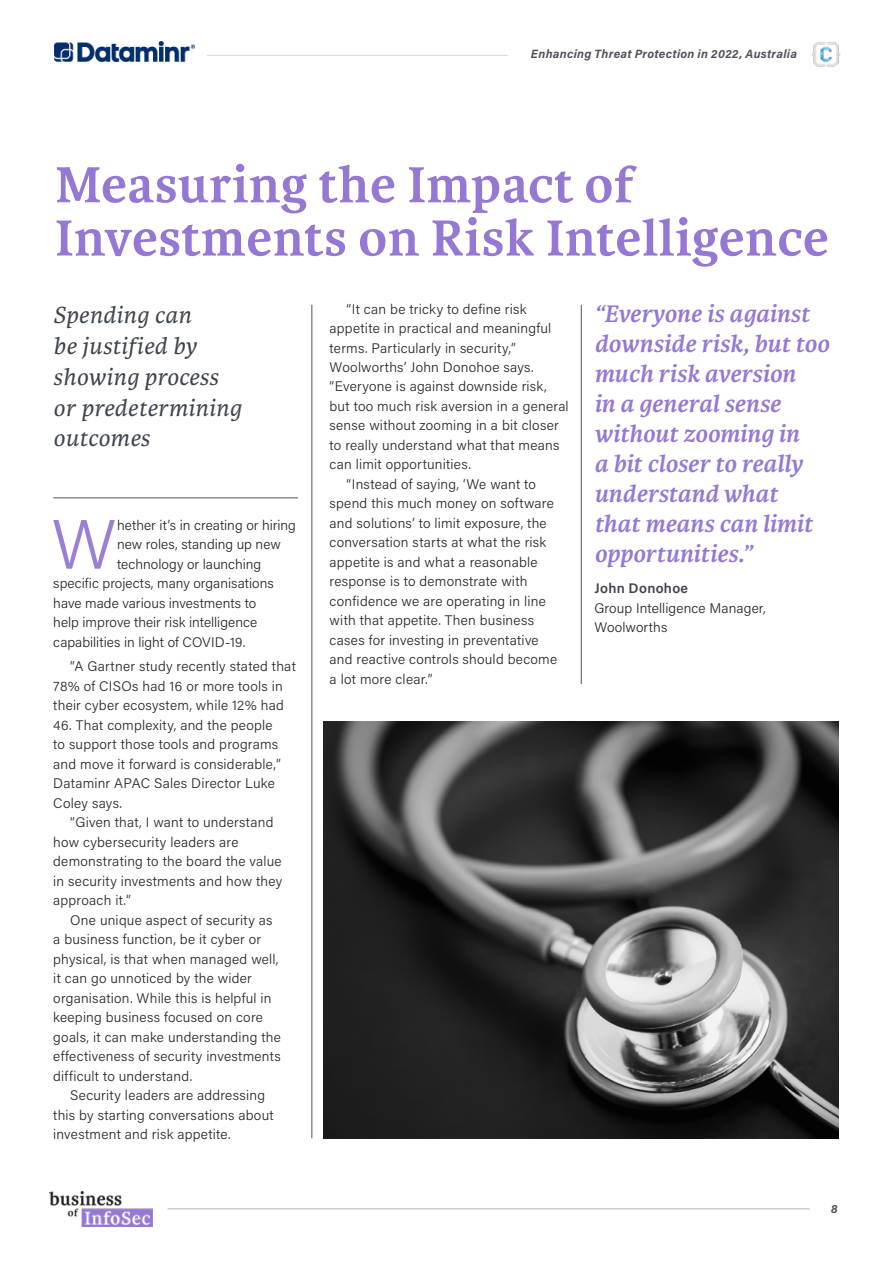
<style>
.page{position:relative;width:893px;height:1263px;background:#fff}
.page>*{position:absolute;margin:0;border:0;box-sizing:border-box;transform-origin:0 0}
.t1{font:300 69.75px "Acumin Pro";color:#9a7fd5}
.t2{font:700 54px/53.2px "Karmina";letter-spacing:.015em;color:#9578d3}
.t3{font:italic 700 25.5px/30px "Karmina";letter-spacing:-.005em;color:#9578d3}
.t4{font:italic 24.75px/30.8px "Karmina";letter-spacing:.015em;color:#3e454e}
.t5{font:300 13.8px/19.5px "Acumin Pro";letter-spacing:.015em;color:#282827}
.t6{font:600 13.8px "Acumin Pro";letter-spacing:.025em;color:#3e454e}
.t7{font:italic 700 12px "Acumin Pro";letter-spacing:.025em;color:#4e535c}
</style>
<div class="page">
<img style="left:323px;top:721px;width:516px;height:417px">
<hr style="left:168px;top:1208px;width:642px;height:1px;background:#b5b4b4">
<img style="left:49px;top:1191px;width:104px;height:35px">
<img style="left:811px;top:42px;width:30px;height:25px">
<img style="left:54px;top:41px;width:141px;height:21px">
<hr style="left:207px;top:55px;width:301px;height:1px;background:#dad8d8">
<hr style="left:53px;top:497px;width:245px;height:1px;background:#4e535c">
<hr style="left:311px;top:305px;width:1px;height:833px;background:#4e535c">
<hr style="left:581px;top:305px;width:1px;height:379px;background:#4e535c">
<p class="t7" style="left:531px;top:45px;width:268px">Enhancing Threat Protection in 2022, Australia</p>
<h2 class="t2" style="left:55px;top:159px;width:775px">Measuring the Impact of<br>Investments on Risk Intelligence</h2>
<h3 class="t4" style="left:53px;top:300px;width:190px">Spending can<br>be justified by showing process or predetermining outcomes</h3>
<p class="t5" style="left:347px;top:298px;width:181px">“It can be tricky to define risk</p>
<p class="t5" style="left:330px;top:318px;width:223px">appetite in practical and meaningful</p>
<p class="t5" style="left:330px;top:337px;width:188px">terms. Particularly in security,”</p>
<p class="t5" style="left:330px;top:357px;width:206px">Woolworths’ John Donohoe says.</p>
<p class="t5" style="left:330px;top:376px;width:219px">“Everyone is against downside risk,</p>
<p class="t5" style="left:330px;top:396px;width:241px">but too much risk aversion in a general</p>
<p class="t5" style="left:330px;top:415px;width:231px">sense without zooming in a bit closer</p>
<p class="t5" style="left:330px;top:435px;width:231px">to really understand what that means</p>
<p class="t5" style="left:330px;top:454px;width:143px">can limit opportunities.</p>
<p class="t5" style="left:347px;top:474px;width:191px">“Instead of saying, ‘We want to</p>
<p class="t5" style="left:330px;top:493px;width:226px">spend this much money on software</p>
<p class="t5" style="left:330px;top:513px;width:219px">and solutions’ to limit exposure, the</p>
<p class="t5" style="left:330px;top:532px;width:218px">conversation starts at what the risk</p>
<p class="t5" style="left:330px;top:552px;width:209px">appetite is and what a reasonable</p>
<p class="t5" style="left:330px;top:571px;width:199px">response is to demonstrate with</p>
<p class="t5" style="left:330px;top:591px;width:218px">confidence we are operating in line</p>
<p class="t5" style="left:330px;top:610px;width:206px">with that appetite. Then business</p>
<p class="t5" style="left:330px;top:630px;width:211px">cases for investing in preventative</p>
<p class="t5" style="left:330px;top:649px;width:229px">and reactive controls should become</p>
<p class="t5" style="left:330px;top:669px;width:104px">a lot more clear.”</p>
<h3 class="t3" style="left:594px;top:299px;width:236px">“Everyone is against downside risk, but too much risk aversion<br>in a general sense without zooming in<br>a bit closer to really understand what that means can limit opportunities.”</h3>
<p class="t6" style="left:594px;top:579px;width:95px">John Donohoe</p>
<p class="t5" style="left:594px;top:598px;width:173px">Group Intelligence Manager,<br>Woolworths</p>
<h1 class="t1" style="left:52px;top:496px;width:66px">W</h1>
<p class="t5" style="left:117px;top:515px;width:180px">hether it’s in creating or hiring</p>
<p class="t5" style="left:117px;top:534px;width:165px">new roles, standing up new</p>
<p class="t5" style="left:117px;top:553px;width:146px">technology or launching</p>
<p class="t5" style="left:53px;top:573px;width:222px">specific projects, many organisations</p>
<p class="t5" style="left:53px;top:592px;width:205px">have made various investments to</p>
<p class="t5" style="left:53px;top:612px;width:205px">help improve their risk intelligence</p>
<p class="t5" style="left:53px;top:631px;width:193px">capabilities in light of COVID-19.</p>
<p class="t5" style="left:53px;top:656px;width:244px;text-indent:17px">“A Gartner study recently stated that<br>78% of CISOs had 16 or more tools in their cyber ecosystem, while 12% had</p>
<p class="t5" style="left:53px;top:715px;width:229px">46. That complexity, and the people to support those tools and programs and move it forward is considerable,”<br>Dataminr APAC Sales Director Luke<br>Coley says.</p>
<p class="t5" style="left:53px;top:812px;width:231px;text-indent:17px">“Given that, I want to understand how cybersecurity leaders are demonstrating to the board the value in security investments and how they approach it.”</p>
<p class="t5" style="left:53px;top:910px;width:229px;text-indent:17px">One unique aspect of security as a business function, be it cyber or physical, is that when managed well, it can go unnoticed by the wider organisation. While this is helpful in keeping business focused on core goals, it can make understanding the effectiveness of security investments difficult to understand.</p>
<p class="t5" style="left:53px;top:1085px;width:222px;text-indent:17px">Security leaders are addressing this by starting conversations about investment and risk appetite.</p>
<p class="t7" style="left:831px;top:1200px;width:8px">8</p>
</div>
